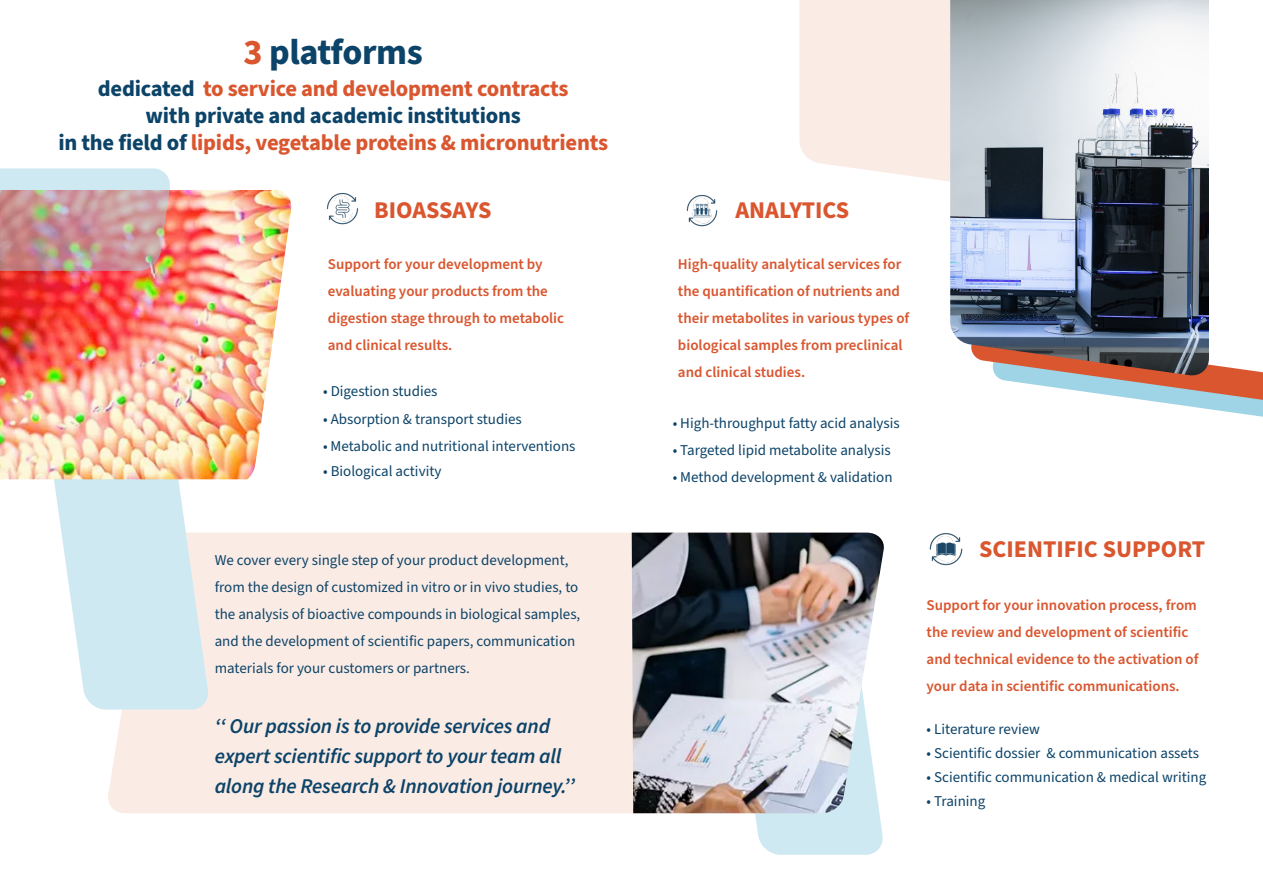
<style>
.page{position:relative;width:1263px;height:893px;background:#fff}
.page>*{position:absolute;margin:0;border:0;box-sizing:border-box;transform-origin:0 0}
.t1{font:700 36px "Source Sans Pro";letter-spacing:-.01em;color:#0c4368}
.t2{font:700 24px "Source Sans Pro";color:#d9562f}
.t3{font:700 22.5px/27px "Source Sans Pro";letter-spacing:-.01em;color:#d9562f;text-align:center}
.t4{font:italic 600 21px/30px "Source Sans Pro";letter-spacing:-.01em;color:#0c4368}
.t5{font:15px/27px "Source Sans Pro";color:#0c4368}
.t6{font:600 15px/27px "Source Sans Pro";color:#d9562f}
.s1{color:#d9562f}
.s2{color:#0c4368}
</style>
<div class="page">
<svg style="left:997px;top:364px;width:266px;height:53px"></svg>
<svg style="left:727px;top:813px;width:156px;height:42px"></svg>
<svg style="left:799px;top:0;width:151px;height:182px;background:#faece5"></svg>
<img style="left:950px;top:0;width:259px;height:377px">
<div style="left:108px;top:533px;width:524px;height:280px;background:#faebe4"></div>
<img style="left:632px;top:533px;width:252px;height:280px">
<img style="left:686px;top:195px;width:32px;height:32px">
<img style="left:929px;top:533px;width:34px;height:33px">
<svg style="left:51px;top:479px;width:160px;height:231px"></svg>
<img style="left:327px;top:193px;width:31px;height:32px">
<div style="left:331px;top:198px;width:22px;height:21px;border:2px solid #fff;border-radius:50%"></div>
<img style="left:333px;top:199px;width:19px;height:19px">
<img style="left:0;top:190px;width:292px;height:289px">
<img style="left:0;top:168px;width:173px;height:103px">
<p class="t1" style="left:243px;top:28px;width:181px"><span class="s1">3</span> platforms</p>
<p class="t3" style="left:58px;top:75px;width:551px"><span class="s2">dedicated</span> to service and development contracts<br><span class="s2">with private and academic institutions<br>in the field of</span> lipids, vegetable proteins &amp; micronutrients</p>
<p class="t2" style="left:374px;top:193px;width:119px">BIOASSAYS</p>
<p class="t2" style="left:735px;top:194px;width:115px">ANALYTICS</p>
<p class="t6" style="left:328px;top:251px;width:238px">Support for your development by evaluating your products from the digestion stage through to metabolic and clinical results.</p>
<p class="t6" style="left:678px;top:251px;width:233px">High-quality analytical services for the quantification of nutrients and their metabolites in various types of biological samples from preclinical and clinical studies.</p>
<p class="t5" style="left:323px;top:378px;width:116px">• Digestion studies</p>
<p class="t5" style="left:323px;top:406px;width:200px">• Absorption &amp; transport studies</p>
<p class="t5" style="left:323px;top:433px;width:254px">• Metabolic and nutritional interventions</p>
<p class="t5" style="left:323px;top:458px;width:120px">• Biological activity</p>
<p class="t5" style="left:673px;top:410px;width:229px">• High-throughput fatty acid analysis</p>
<p class="t5" style="left:673px;top:437px;width:220px">• Targeted lipid metabolite analysis</p>
<p class="t5" style="left:673px;top:464px;width:221px">• Method development &amp; validation</p>
<p class="t5" style="left:215px;top:547px;width:367px">We cover every single step of your product development, from the design of customized in vitro or in vivo studies, to the analysis of bioactive compounds in biological samples, and the development of scientific papers, communication materials for your customers or partners.</p>
<p class="t4" style="left:215px;top:712px;width:362px">‘‘ Our passion is to provide services and expert scientific support to your team all along the Research &amp; Innovation journey.’’</p>
<p class="t2" style="left:979px;top:533px;width:227px">SCIENTIFIC SUPPORT</p>
<p class="t6" style="left:927px;top:592px;width:273px">Support for your innovation process, from the review and development of scientific and technical evidence to the activation of your data in scientific communications.</p>
<p class="t5" style="left:927px;top:716px;width:115px">• Literature review</p>
<p class="t5" style="left:927px;top:740px;width:274px">• Scientific dossier &amp; communication assets</p>
<p class="t5" style="left:927px;top:764px;width:281px">• Scientific communication &amp; medical writing</p>
<p class="t5" style="left:927px;top:788px;width:60px">• Training</p>
</div>
